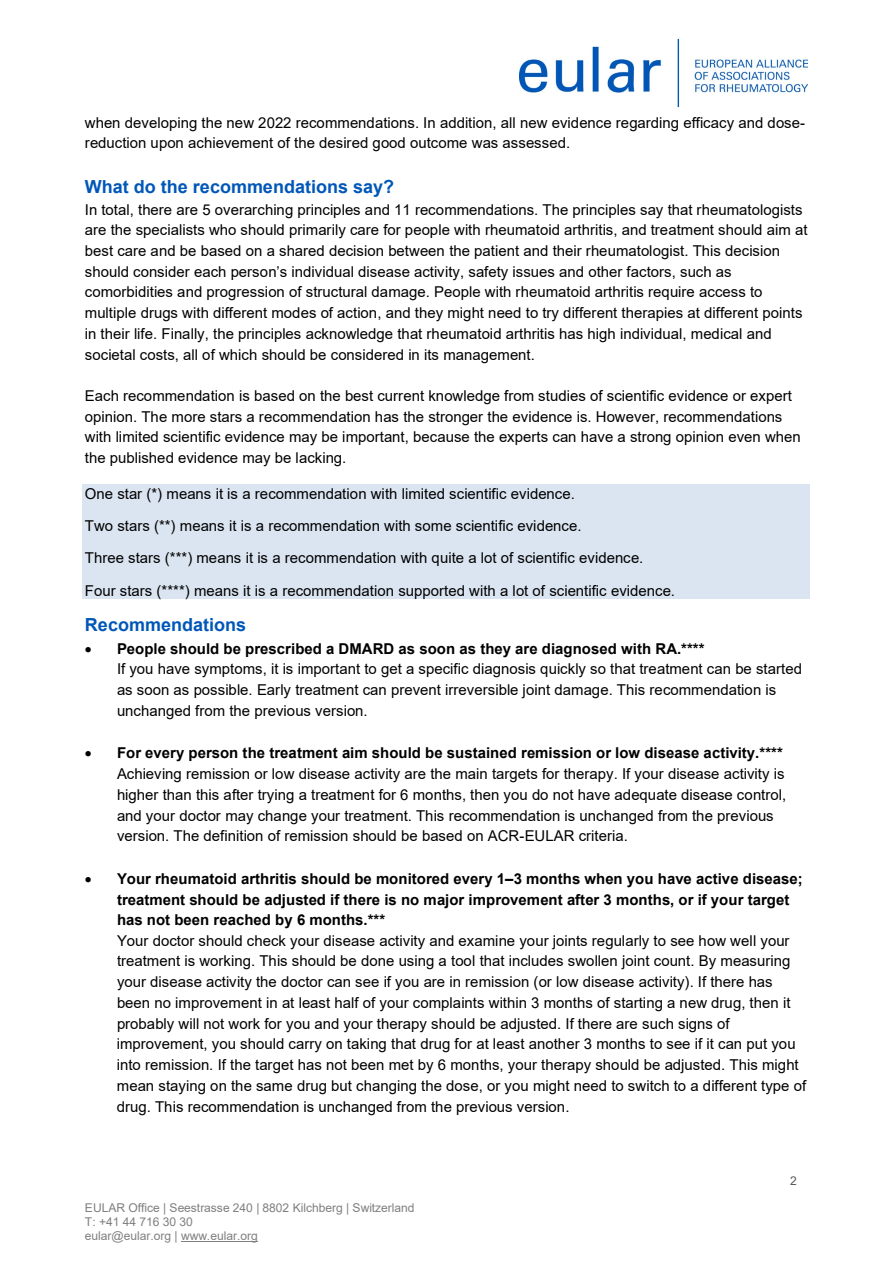
<style>
.page{position:relative;width:893px;height:1264px;background:#fff}
.page>*{position:absolute;margin:0;border:0;box-sizing:border-box;transform-origin:0 0}
.t1{font:700 18px "Arial";color:#0057b8}
.t2{font:15px/20.7px "Arial";color:#000}
.t3{font:12px/13.8px "Arial";letter-spacing:-.005em;color:#7f7f7f}
.t4{font:12px "Arial";color:#595959}
.s1{font-weight:700}
</style>
<div class="page">
<hr style="left:181px;top:1240px;width:77px;height:1px;background:#7f7f7f">
<img style="left:519px;top:38px;width:289px;height:70px">
<div style="left:83px;top:484px;width:727px;height:33px;background:#dbe5f1"></div>
<div style="left:83px;top:517px;width:727px;height:32px;background:#dbe5f1"></div>
<div style="left:83px;top:549px;width:727px;height:32px;background:#dbe5f1"></div>
<div style="left:83px;top:581px;width:727px;height:17px;background:#dbe5f1"></div>
<p class="t2" style="left:85px;top:112px;width:722px">when developing the new 2022 recommendations. In addition, all new evidence regarding efficacy and dose&shy;reduction upon achievement of the desired good outcome was assessed.</p>
<p class="t1" style="left:85px;top:173px;width:311px">What do the recommendations say?</p>
<p class="t2" style="left:85px;top:199px;width:724px">In total, there are 5 overarching principles and 11 recommendations. The principles say that rheumatologists are the specialists who should primarily care for people with rheumatoid arthritis, and treatment should aim at best care and be based on a shared decision between the patient and their rheumatologist. This decision should consider each person’s individual disease activity, safety issues and other factors, such as comorbidities and progression of structural damage. People with rheumatoid arthritis require access to multiple drugs with different modes of action, and they might need to try different therapies at different points in their life. Finally, the principles acknowledge that rheumatoid arthritis has high individual, medical and societal costs, all of which should be considered in its management.</p>
<p class="t2" style="left:85px;top:385px;width:717px">Each recommendation is based on the best current knowledge from studies of scientific evidence or expert opinion. The more stars a recommendation has the stronger the evidence is. However, recommendations with limited scientific evidence may be important, because the experts can have a strong opinion even when the published evidence may be lacking.</p>
<p class="t2" style="left:85px;top:483px;width:491px">One star (*) means it is a recommendation with limited scientific evidence.</p>
<p class="t2" style="left:85px;top:515px;width:498px">Two stars (**) means it is a recommendation with some scientific evidence.</p>
<p class="t2" style="left:85px;top:547px;width:560px">Three stars (***) means it is a recommendation with quite a lot of scientific evidence.</p>
<p class="t2" style="left:85px;top:580px;width:592px">Four stars (****) means it is a recommendation supported with a lot of scientific evidence.</p>
<p class="t1" style="left:85px;top:611px;width:163px">Recommendations</p>
<p class="t2" style="left:117px;top:638px;width:686px;text-indent:-32px">• <span class="s1">People should be prescribed a DMARD as soon as they are diagnosed with RA.****<br></span>If you have symptoms, it is important to get a specific diagnosis quickly so that treatment can be started as soon as possible. Early treatment can prevent irreversible joint damage. This recommendation is unchanged from the previous version.</p>
<p class="t2" style="left:117px;top:742px;width:671px;text-indent:-32px">• <span class="s1">For every person the treatment aim should be sustained remission or low disease activity.**** </span>Achieving remission or low disease activity are the main targets for therapy. If your disease activity is higher than this after trying a treatment for 6 months, then you do not have adequate disease control, and your doctor may change your treatment. This recommendation is unchanged from the previous version. The definition of remission should be based on ACR-EULAR criteria.</p>
<p class="t2" style="left:117px;top:867px;width:691px;text-indent:-32px">• <span class="s1">Your rheumatoid arthritis should be monitored every 1–3 months when you have active disease; treatment should be adjusted if there is no major improvement after 3 months, or if your target has not been reached by 6 months.***<br></span>Your doctor should check your disease activity and examine your joints regularly to see how well your treatment is working. This should be done using a tool that includes swollen joint count. By measuring your disease activity the doctor can see if you are in remission (or low disease activity). If there has been no improvement in at least half of your complaints within 3 months of starting a new drug, then it probably will not work for you and your therapy should be adjusted. If there are such signs of improvement, you should carry on taking that drug for at least another 3 months to see if it can put you into remission. If the target has not been met by 6 months, your therapy should be adjusted. This might mean staying on the same drug but changing the dose, or you might need to switch to a different type of drug. This recommendation is unchanged from the previous version.</p>
<p class="t3" style="left:85px;top:1200px;width:331px">EULAR Office | Seestrasse 240 | 8802 Kilchberg | Switzerland<br>T: +41 44 716 30 30<br>eular@eular.org | www.eular.org</p>
<p class="t4" style="left:790px;top:1171px;width:8px">2</p>
</div>
